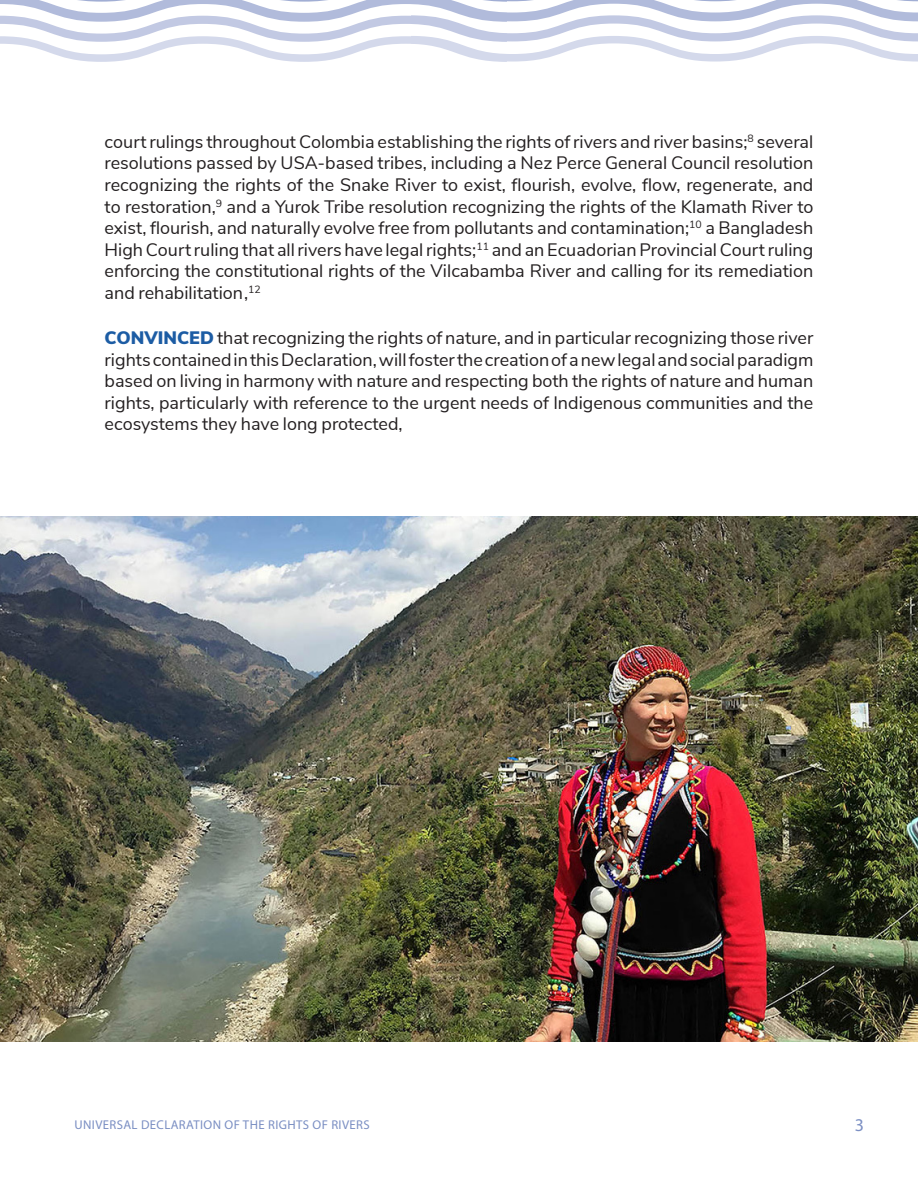
<style>
.page{position:relative;width:918px;height:1188px;background:#fff}
.page>*{position:absolute;margin:0;border:0;box-sizing:border-box;transform-origin:0 0}
.t1{font:18px/21.6px "Nunito Sans";color:#231f20;text-align:justify}
.t2{font:18px "Myriad Pro";color:#7b8fc3}
.t3{font:12.75px "Myriad Pro";letter-spacing:.03em;color:#7b8fc3}
.s1{font-weight:900;color:#1c5ca4}
</style>
<div class="page">
<svg style="left:0;top:0;width:918px;height:62px"></svg>
<img style="left:0;top:517px;width:918px;height:525px">
<p class="t1" style="left:105px;top:130px;width:710px">court rulings throughout Colombia establishing the rights of rivers and river basins;<sup>8</sup> several resolutions passed by USA-based tribes, including a Nez Perce General Council resolution recognizing the rights of the Snake River to exist, flourish, evolve, flow, regenerate, and to restoration,<sup>9</sup> and a Yurok Tribe resolution recognizing the rights of the Klamath River to exist, flourish, and naturally evolve free from pollutants and contamination;<sup>10</sup> a Bangladesh High Court ruling that all rivers have legal rights;<sup>11</sup> and an Ecuadorian Provincial Court ruling enforcing the constitutional rights of the Vilcabamba River and calling for its remediation and rehabilitation,<sup>12</sup></p>
<p class="t1" style="left:105px;top:326px;width:710px"><span class="s1">CONVINCED</span> that recognizing the rights of nature, and in particular recognizing those river rights contained in this Declaration, will foster the creation of a new legal and social paradigm based on living in harmony with nature and respecting both the rights of nature and human rights, particularly with reference to the urgent needs of Indigenous communities and the ecosystems they have long protected,</p>
<p class="t3" style="left:75px;top:1117px;width:297px">UNIVERSAL DECLARATION OF THE RIGHTS OF RIVERS</p>
<p class="t2" style="left:855px;top:1114px;width:11px">3</p>
</div>
